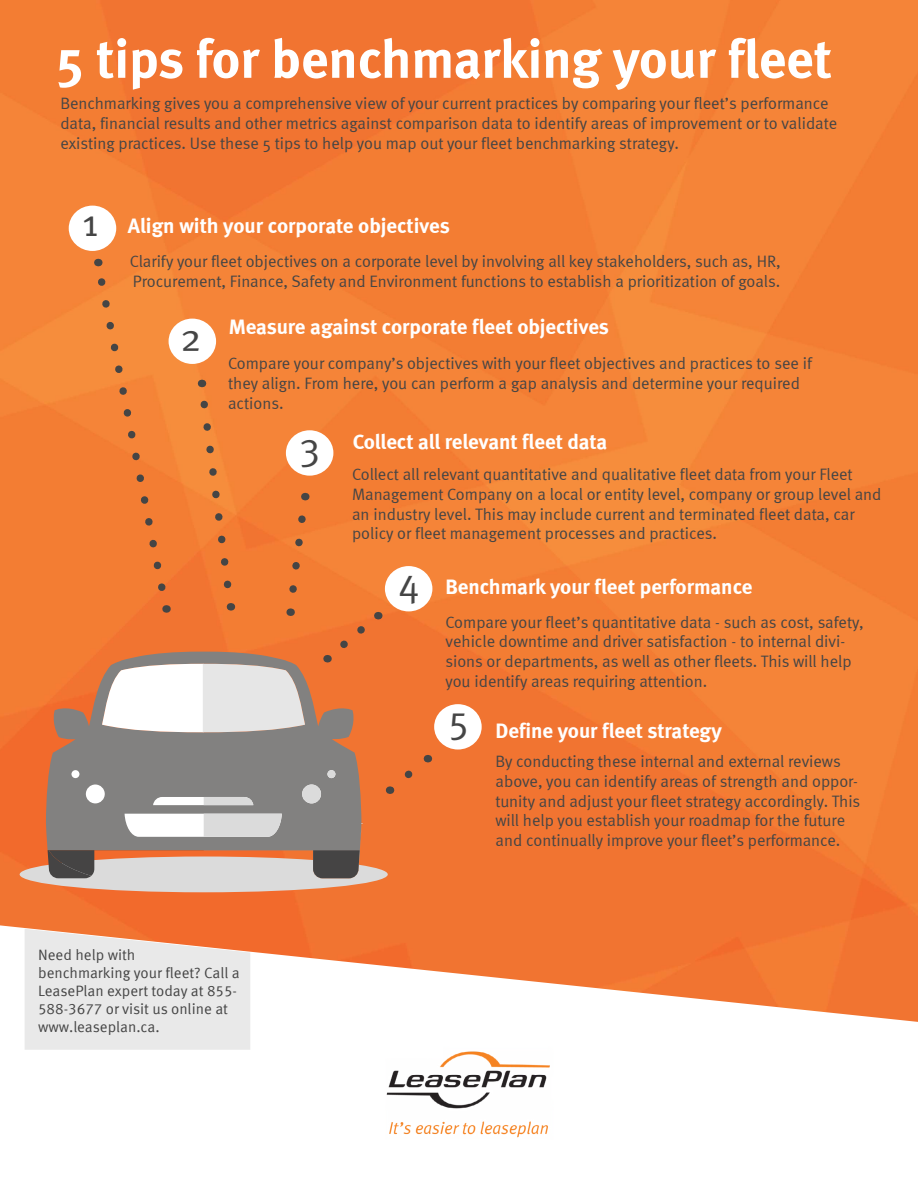
<style>
.page{position:relative;width:918px;height:1188px;background:#fff}
.page>*{position:absolute;margin:0;border:0;box-sizing:border-box;transform-origin:0 0}
.t1{font:700 54px "Meta";color:#fff}
.t2{font:39px "Meta Normal";color:#454545}
.t3{font:700 21px "Meta";color:#fff}
.t4{font:16.5px/19.8px "Meta Normal";color:#454545}
.t5{font:15px/18px "Meta Offc";color:#454545}
.s1{font-family:"Meta Normal";font-weight:400;font-size:39px;color:#454545}
</style>
<div class="page">
<img style="left:0;top:0;width:918px;height:925px">
<svg style="left:0;top:925px;width:918px;height:97px;fill:#f27431"></svg>
<img style="left:347px;top:1009px;width:226px;height:129px">
<svg style="left:46px;top:652px;width:315px;height:162px;background:#9b7e6e"></svg>
<div style="left:86px;top:785px;width:19px;height:18px;background:#fff;border-radius:50%"></div>
<div style="left:71px;top:770px;width:8px;height:8px;background:#fff;border-radius:50%"></div>
<div style="left:302px;top:785px;width:19px;height:18px;background:#dbdbdb;border-radius:50%"></div>
<div style="left:327px;top:770px;width:8px;height:8px;background:#dbdbdb;border-radius:50%"></div>
<svg style="left:153px;top:797px;width:100px;height:8px"></svg>
<svg style="left:102px;top:664px;width:203px;height:68px"></svg>
<svg style="left:20px;top:814px;width:368px;height:78px;background:#bca093"></svg>
<div style="left:286px;top:430px;width:47px;height:46px;background:#fff;border-radius:50%"></div>
<div style="left:69px;top:206px;width:47px;height:45px;background:#fff;border-radius:50%"></div>
<svg style="left:91px;top:259px;width:80px;height:337px;background:#ef8237"></svg>
<svg style="left:195px;top:380px;width:41px;height:213px;background:#eb8038"></svg>
<div style="left:169px;top:319px;width:47px;height:45px;background:#fff;border-radius:50%"></div>
<svg style="left:285px;top:493px;width:27px;height:104px;background:#e57935"></svg>
<div style="left:385px;top:566px;width:47px;height:45px;background:#fff;border-radius:50%"></div>
<svg style="left:327px;top:612px;width:53px;height:50px;background:#e77332"></svg>
<div style="left:434px;top:704px;width:48px;height:46px;background:#fff;border-radius:50%"></div>
<svg style="left:398px;top:755px;width:31px;height:30px"></svg>
<svg style="left:25px;top:929px;width:225px;height:121px;background:#e9ded8"></svg>
<h1 class="t1" style="left:56px;top:27px;width:777px">5 tips for benchmarking your fleet</h1>
<p class="t4" style="left:60px;top:93px;width:778px">Benchmarking gives you a comprehensive view of your current practices by comparing your fleet’s performance data, financial results and other metrics against comparison data to identify areas of improvement or to validate existing practices. Use these 5 tips to help you map out your fleet benchmarking strategy.</p>
<p class="t3" style="left:82px;top:213px;width:369px"><span class="s1">1</span> Align with your corporate objectives</p>
<p class="t4" style="left:130px;top:251px;width:652px">Clarify your fleet objectives on a corporate level by involving all key stakeholders, such as, HR,<br>Procurement, Finance, Safety and Environment functions to establish a prioritization of goals.</p>
<p class="t3" style="left:229px;top:314px;width:382px">Measure against corporate fleet objectives</p>
<h2 class="t2" style="left:180px;top:315px;width:23px">2</h2>
<p class="t4" style="left:228px;top:353px;width:585px">Compare your company’s objectives with your fleet objectives and practices to see if they align. From here, you can perform a gap analysis and determine your required actions.</p>
<p class="t5" style="left:38px;top:947px;width:203px">Need help with<br>benchmarking your fleet? Call a<br>LeasePlan expert today at 855-<br>588-3677 or visit us online at www.leaseplan.ca.</p>
<h2 class="t2" style="left:300px;top:424px;width:22px">3</h2>
<p class="t3" style="left:353px;top:429px;width:256px">Collect all relevant fleet data</p>
<p class="t4" style="left:352px;top:464px;width:531px">Collect all relevant quantitative and qualitative fleet data from your Fleet Management Company on a local or entity level, company or group level and an industry level. This may include current and terminated fleet data, car policy or fleet management processes and practices.</p>
<p class="t3" style="left:398px;top:575px;width:356px"><span class="s1">4</span> Benchmark your fleet performance</p>
<p class="t4" style="left:446px;top:612px;width:420px">Compare your fleet’s quantitative data - such as cost, safety, vehicle downtime and driver satisfaction - to internal divi&shy;sions or departments, as well as other fleets. This will help you identify areas requiring attention.</p>
<p class="t3" style="left:449px;top:719px;width:274px"><sup>5</sup> Define your fleet strategy</p>
<p class="t4" style="left:496px;top:751px;width:366px">By conducting these internal and external reviews above, you can identify areas of strength and oppor&shy;tunity and adjust your fleet strategy accordingly. This will help you establish your roadmap for the future and continually improve your fleet’s performance.</p>
</div>
